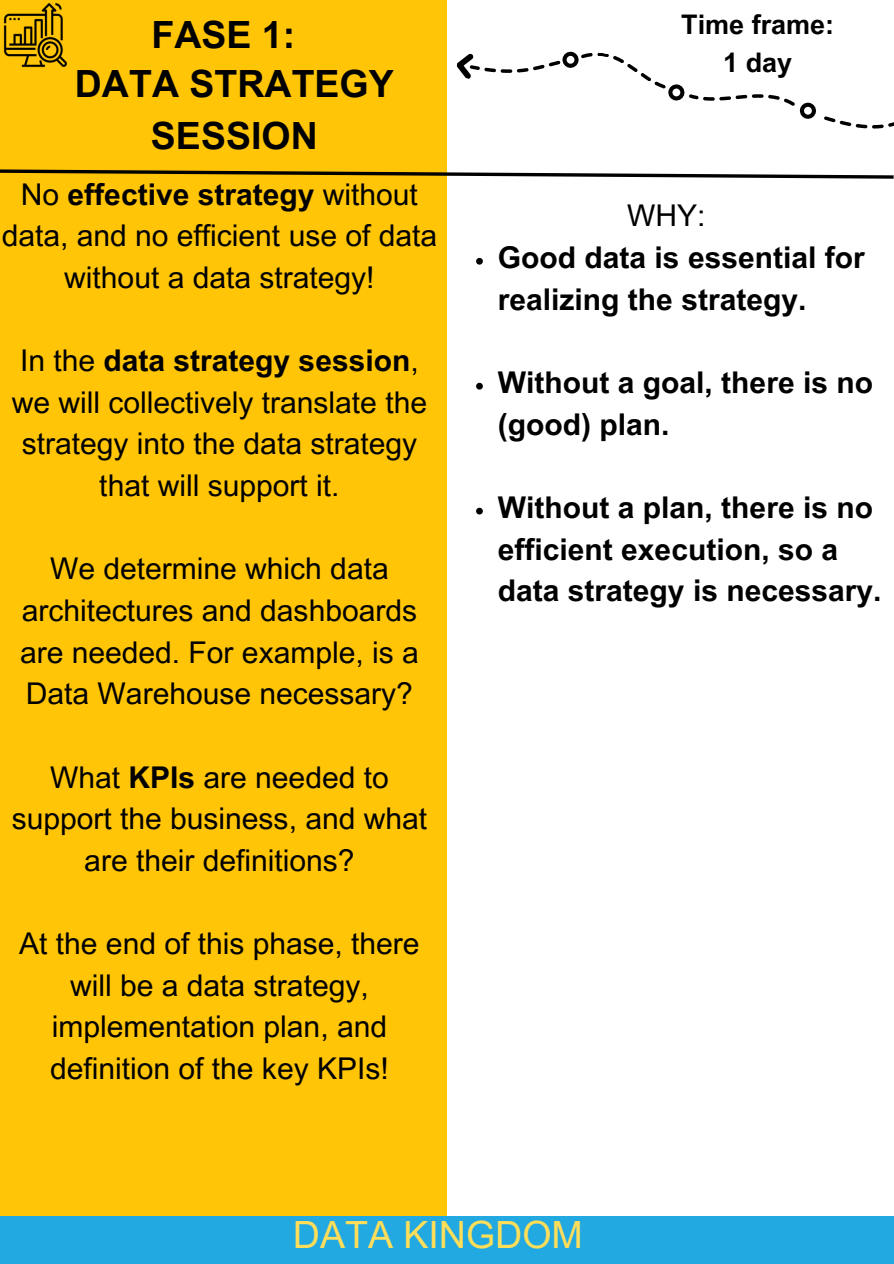
<style>
.page{position:relative;width:894px;height:1264px;background:#fff}
.page>*{position:absolute;margin:0;border:0;box-sizing:border-box;transform-origin:0 0}
.t1{font:700 37.5px/51.8px "Arial MT Pro";color:#000;text-align:center}
.t2{font:37.5px "Arial MT Pro";color:#ffde59}
.t3{font:30px/41.7px "Arial MT Pro";color:#000;text-align:center}
.t4{font:700 30px/41.7px "Arial MT Pro";color:#000}
.t5{font:700 27px/37.2px "Arial MT Pro";color:#000;text-align:center}
.s1{font-weight:700}
</style>
<div class="page">
<div style="left:0;top:0;width:446px;height:1263px;background:#ffc506"></div>
<div style="left:0;top:1216px;width:893px;height:47px;background:#22a9e2"></div>
<svg style="left:0;top:168px;width:893px;height:12px"></svg>
<svg style="left:824px;top:116px;width:69px;height:13px"></svg>
<svg style="left:457px;top:51px;width:359px;height:68px"></svg>
<img style="left:3px;top:3px;width:64px;height:65px">
<svg style="left:476px;top:258px;width:6px;height:7px"></svg>
<svg style="left:476px;top:383px;width:6px;height:6px"></svg>
<svg style="left:476px;top:508px;width:6px;height:6px"></svg>
<p class="t1" style="left:151px;top:14px;width:145px">FASE 1:</p>
<p class="t1" style="left:75px;top:63px;width:320px">DATA STRATEGY<br>SESSION</p>
<p class="t3" style="left:2px;top:177px;width:437px">No <span class="s1">effective strategy</span> without data, and no efficient use of data without a data strategy!</p>
<p class="t3" style="left:12px;top:343px;width:416px">In the <span class="s1">data strategy session</span>, we will collectively translate the strategy into the data strategy that will support it.</p>
<h4 class="t3" style="left:20px;top:551px;width:400px">We determine which data architectures and dashboards are needed. For example, is a<br>Data Warehouse necessary?</h4>
<h1 class="t3" style="left:12px;top:760px;width:417px">What <span class="s1">KPIs</span> are needed to support the business, and what are their definitions?</h1>
<p class="t3" style="left:19px;top:926px;width:402px">At the end of this phase, there will be a data strategy, implementation plan, and definition of the key KPIs!</p>
<p class="t5" style="left:681px;top:10px;width:155px">Time frame:<br>1 day</p>
<h1 class="t3" style="left:627px;top:199px;width:80px">WHY:</h1>
<h3 class="t4" style="left:497px;top:240px;width:368px">Good data is essential for realizing the strategy.</h3>
<p class="t4" style="left:497px;top:365px;width:376px">Without a goal, there is no (good) plan.</p>
<p class="t4" style="left:497px;top:490px;width:385px">Without a plan, there is no efficient execution, so a data strategy is necessary.</p>
<p class="t2" style="left:293px;top:1220px;width:291px">DATA KINGDOM</p>
</div>
